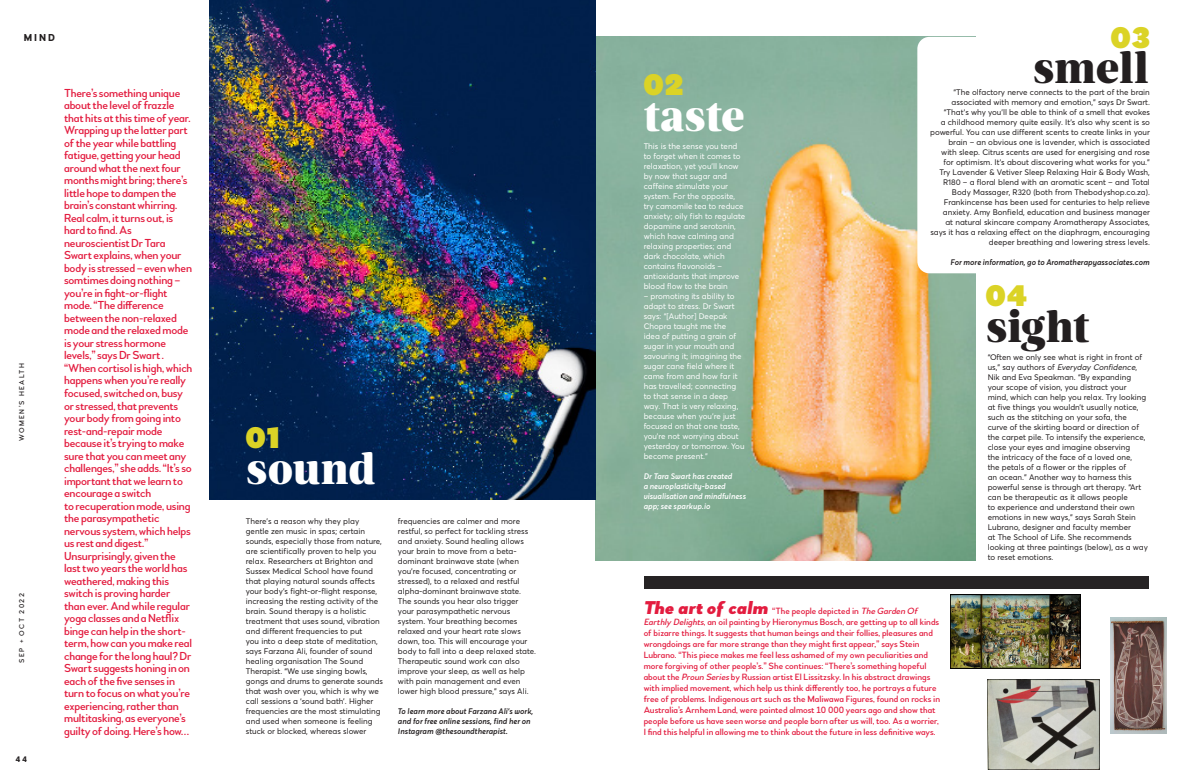
<style>
.page{position:relative;width:1191px;height:783px;background:#fff}
.page>*{position:absolute;margin:0;border:0;box-sizing:border-box;transform-origin:0 0}
.t1{font:900 45.1px "Ardina Text";letter-spacing:-.01em;color:#fff}
.t2{font:900 45.1px "Ardina Text";letter-spacing:-.015em;color:#231f20}
.t3{font:900 31px "Test National 2";letter-spacing:.055em;color:#dbd326}
.Body_-_L_-_National{font:500 11.5px/12.5px "Woodford Bourne";letter-spacing:-.015em;color:#e31c3f}
.t4{font:700 10px "Woodford Bourne";color:#231f20}
.t5{font:500 9px/11px "Woodford Bourne";color:#e31c3f}
.t6{font:8px/10px "Averta Std";color:#231f20}
.t7{font:8px/10px "Averta Std";color:#fff}
.t8{font:italic 600 8px/10px "Averta Std";color:#231f20}
.t9{font:italic 600 8px/10px "Averta Std";color:#fff}
.t10{font:700 8px "Woodford Bourne";color:#231f20}
.t11{font:500 7px "Woodford Bourne";letter-spacing:.2em;color:#231f20}
.s1{font-style:italic}
.s2{font-weight:900;font-style:italic;font-size:18.4px}
</style>
<div class="page">
<img style="left:595px;top:37px;width:380px;height:523px">
<img style="left:210px;top:0;width:385px;height:499px">
<div style="left:917px;top:37px;width:120px;height:236px;background:#fff;border-radius:12px"></div>
<div style="left:643px;top:575px;width:505px;height:13px;background:#262324"></div>
<img style="left:950px;top:594px;width:130px;height:74px">
<img style="left:987px;top:679px;width:112px;height:90px">
<img style="left:1110px;top:617px;width:56px;height:116px">
<p class="t4" style="left:24px;top:31px;width:33px">MIND</p>
<p class="t11" style="left:17px;top:441px;width:79px;rotate:-90deg">WOMEN’S HEALTH</p>
<p class="t11" style="left:17px;top:662px;width:71px;rotate:-90deg">SEP + OCT 2022</p>
<p class="t10" style="left:16px;top:754px;width:13px">44</p>
<p class="Body_-_L_-_National" style="left:64px;top:87px;width:130px">There’s something unique about the level of frazzle that hits at this time of year.<br>Wrapping up the latter part of the year while battling fatigue, getting your head around what the next four months might bring; there’s little hope to dampen the brain’s constant whirring.<br>Real calm, it turns out, is hard to find. As neuroscientist Dr Tara<br>Swart explains, when your body is stressed – even when somtimes doing nothing – you’re in fight-or-flight mode. “The difference between the non-relaxed mode and the relaxed mode is your stress hormone levels,” says Dr Swart . “When cortisol is high, which happens when you’re really focused, switched on, busy or stressed, that prevents your body from going into rest-and-repair mode because it’s trying to make sure that you can meet any challenges,” she adds. “It’s so important that we learn to encourage a switch<br>to recuperation mode, using the parasympathetic nervous system, which helps us rest and digest.”</p>
<p class="Body_-_L_-_National" style="left:64px;top:549px;width:130px">Unsurprisingly, given the last two years the world has weathered, making this switch is proving harder than ever. And while regular yoga classes and a Netflix binge can help in the short&shy;term, how can you make real change for the long haul? Dr<br>Swart suggests honing in on each of the five senses in turn to focus on what you’re experiencing, rather than multitasking, as everyone’s guilty of doing. Here’s how…</p>
<p class="t3" style="left:246px;top:417px;width:35px">01</p>
<p class="t1" style="left:246px;top:442px;width:131px">sound</p>
<p class="t6" style="left:246px;top:516px;width:139px">There’s a reason why they play gentle zen music in spas; certain sounds, especially those from nature, are scientifically proven to help you relax. Researchers at Brighton and Sussex Medical School have found that playing natural sounds affects your body’s fight-or-flight response, increasing the resting activity of the brain. Sound therapy is a holistic treatment that uses sound, vibration and different frequencies to put<br>you into a deep state of meditation, says Farzana Ali, founder of sound healing organisation The Sound Therapist. “We use singing bowls, gongs and drums to generate sounds that wash over you, which is why we call sessions a ‘sound bath’. Higher frequencies are the most stimulating and used when someone is feeling stuck or blocked, whereas slower</p>
<p class="t6" style="left:398px;top:516px;width:139px">frequencies are calmer and more restful, so perfect for tackling stress and anxiety. Sound healing allows your brain to move from a beta&shy;dominant brainwave state (when you’re focused, concentrating or stressed), to a relaxed and restful alpha-dominant brainwave state.<br>The sounds you hear also trigger your parasympathetic nervous system. Your breathing becomes relaxed and your heart rate slows down, too. This will encourage your body to fall into a deep relaxed state.<br>Therapeutic sound work can also improve your sleep, as well as help with pain management and even lower high blood pressure,” says Ali.</p>
<p class="t8" style="left:398px;top:706px;width:137px">To learn more about Farzana Ali’s work, and for free online sessions, find her on<br>Instagram @thesoundtherapist.</p>
<p class="t3" style="left:643px;top:65px;width:41px">02</p>
<p class="t1" style="left:643px;top:90px;width:103px">taste</p>
<p class="t7" style="left:643px;top:141px;width:103px">This is the sense you tend to forget when it comes to relaxation, yet you’ll know by now that sugar and caffeine stimulate your system. For the opposite, try camomile tea to reduce anxiety; oily fish to regulate dopamine and serotonin, which have calming and relaxing properties; and dark chocolate, which contains flavonoids – antioxidants that improve blood flow to the brain</p>
<p class="t7" style="left:643px;top:291px;width:102px">– promoting its ability to adapt to stress. Dr Swart says: “[Author] Deepak<br>Chopra taught me the<br>idea of putting a grain of sugar in your mouth and savouring it; imagining the sugar cane field where it came from and how far it has travelled; connecting to that sense in a deep way. That is very relaxing, because when you’re just focused on that one taste, you’re not worrying about yesterday or tomorrow. You become present.”</p>
<p class="t9" style="left:643px;top:471px;width:104px">Dr Tara Swart has created<br>a neuroplasticity-based visualisation and mindfulness app; see sparkup.io</p>
<p class="t3" style="left:1110px;top:17px;width:40px">03</p>
<p class="t2" style="left:1032px;top:42px;width:117px">smell</p>
<p class="t6" style="left:930px;top:87px;width:221px;text-align:right">“The olfactory nerve connects to the part of the brain associated with memory and emotion,” says Dr Swart. “That’s why you’ll be able to think of a smell that evokes<br>a childhood memory quite easily. It’s also why scent is so powerful. You can use different scents to create links in your brain – an obvious one is lavender, which is associated<br>with sleep. Citrus scents are used for energising and rose for optimism. It’s about discovering what works for you.”<br>Try Lavender &amp; Vetiver Sleep Relaxing Hair &amp; Body Wash, R180 – a floral blend with an aromatic scent – and Total Body Massager, R320 (both from Thebodyshop.co.za).<br>Frankincense has been used for centuries to help relieve anxiety. Amy Bonfield, education and business manager<br>at natural skincare company Aromatherapy Associates, says it has a relaxing effect on the diaphragm, encouraging deeper breathing and lowering stress levels.</p>
<p class="t8" style="left:950px;top:257px;width:201px">For more information, go to Aromatherapyassociates.com</p>
<p class="t3" style="left:985px;top:276px;width:43px">04</p>
<p class="t2" style="left:985px;top:301px;width:106px">sight</p>
<p class="t6" style="left:987px;top:352px;width:162px">“Often we only see what is right in front of u s , ” s a y a u t h o rs o f <span class="s1">Everyday Confidence</span>, Nik and Eva Speakman. “By expanding your scope of vision, you distract your mind, which can help you relax. Try looking at five things you wouldn’t usually notice, such as the stitching on your sofa, the curve of the skirting board or direction of the carpet pile. To intensify the experience, close your eyes and imagine observing<br>the intricacy of the face of a loved one,<br>the petals of a flower or the ripples of<br>an ocean.” Another way to harness this powerful sense is through art therapy. “Art can be therapeutic as it allows people<br>to experience and understand their own emotions in new ways,” says Sarah Stein Lubrano, designer and faculty member<br>at The School of Life. She recommends looking at three paintings (below), as a way to reset emotions.</p>
<p class="t5" style="left:643px;top:605px;width:298px"><span class="s2">The art of calm</span> “The people depicted in <span class="s1">The Garden Of Earthly Delights</span>, an oil painting by Hieronymus Bosch, are getting up to all kinds of bizarre things. It suggests that human beings and their follies, pleasures and wrongdoings are far more strange than they might first appear,” says Stein Lubrano. “This piece makes me feel less ashamed of my own peculiarities and more forgiving of other people’s.” She continues: “There’s something hopeful about the <span class="s1">Proun Series</span>by Russian artist El Lissitzsky. In his abstract drawings with implied movement, which help us think differently too, he portrays a future free of problems. Indigenous art such as the Maliwawa Figures, found on rocks in Australia’s Arnhem Land, were painted almost 10 000 years ago and show that people before us have seen worse and people born after us will, too. As a worrier, I find this helpful in allowing me to think about the future in less definitive ways.</p>
</div>
